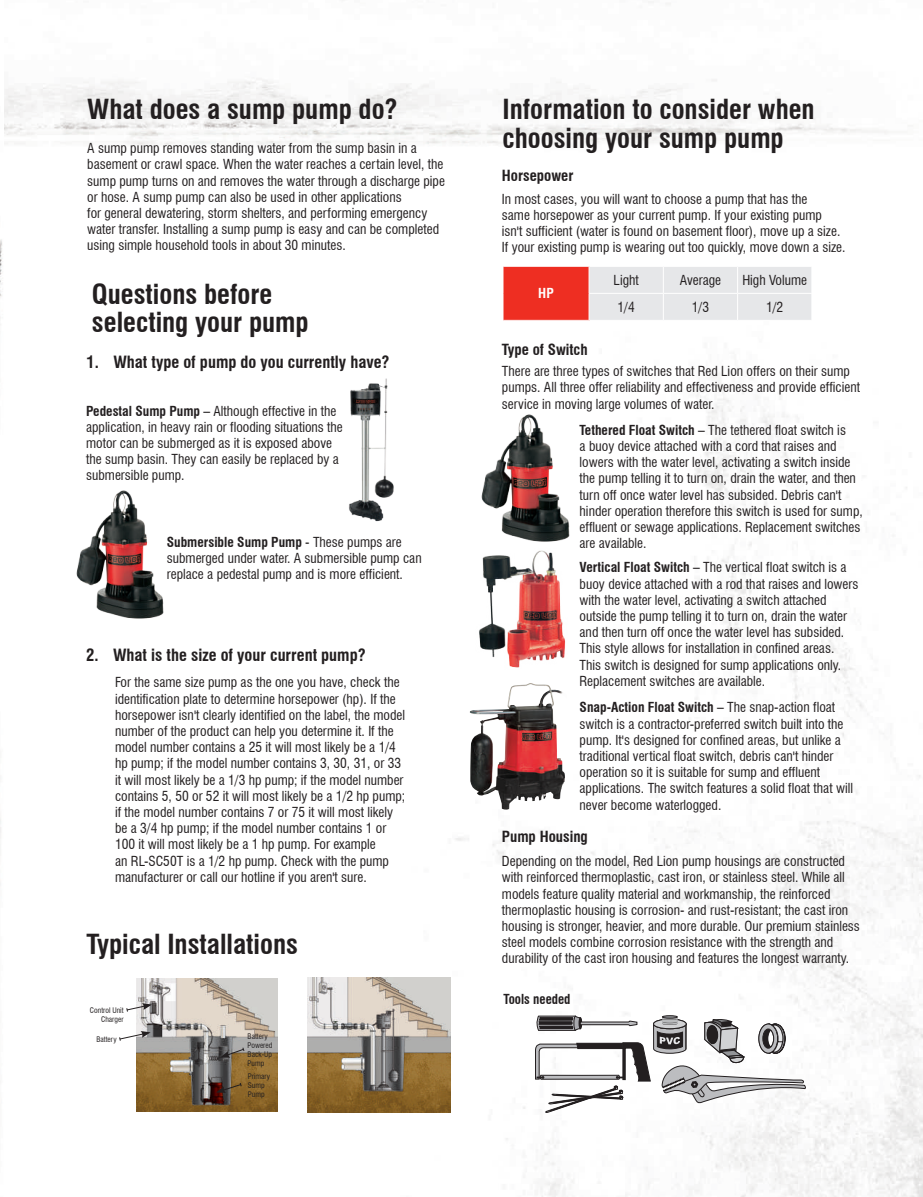
<style>
.page{position:relative;width:923px;height:1197px;background:#fff}
.page>*{position:absolute;margin:0;border:0;box-sizing:border-box;transform-origin:0 0}
.t1{font:700 condensed 27px/28.5px "Swiss 721 BT";color:#231f20}
.t2{font:700 condensed 16.5px "Swiss 721 BT";color:#231f20}
.t3{font:700 condensed 15px "Swiss 721 BT";color:#231f20}
.t4{font:condensed 13.5px/16.2px "Swiss 721 BT";color:#231f20}
.t5{font:700 condensed 13.5px "Swiss 721 BT";color:#231f20;scale:.96 1}
.t6{font:700 condensed 13.5px "Swiss 721 BT";color:#fff}
.t7{font:condensed 7.5px/9px "Swiss 721 BT";color:#231f20}
.s1{font-weight:700}
</style>
<div class="page">
<img style="left:4px;top:1px;width:919px;height:1195px">
<img style="left:343px;top:376px;width:52px;height:147px">
<img style="left:0;top:239px;width:3px;height:646px">
<div style="left:503px;top:266px;width:86px;height:54px;background:#ee2e22"></div>
<hr style="left:502px;top:266px;width:87px;height:1px;background:#fff">
<svg style="left:502px;top:267px;width:1px;height:53px"></svg>
<div style="left:588px;top:266px;width:224px;height:54px;background:#e6e7e9"></div>
<hr style="left:502px;top:320px;width:87px;height:1px;background:#fff">
<hr style="left:589px;top:320px;width:74px;height:1px;background:#fff">
<hr style="left:663px;top:320px;width:74px;height:1px;background:#fff">
<hr style="left:737px;top:320px;width:75px;height:1px;background:#fff">
<img style="left:470px;top:543px;width:100px;height:126px">
<img style="left:72px;top:487px;width:101px;height:138px">
<img style="left:478px;top:410px;width:100px;height:139px">
<img style="left:137px;top:978px;width:141px;height:133px">
<svg style="left:220px;top:1046px;width:25px;height:11px"></svg>
<svg style="left:216px;top:1082px;width:26px;height:10px"></svg>
<svg style="left:119px;top:1031px;width:32px;height:10px"></svg>
<svg style="left:126px;top:1003px;width:26px;height:9px"></svg>
<img style="left:307px;top:977px;width:143px;height:135px">
<svg style="left:535px;top:1015px;width:270px;height:97px"></svg>
<img style="left:470px;top:683px;width:97px;height:126px">
<h1 class="t1" style="left:87px;top:95px;width:312px">What does a sump pump do?</h1>
<p class="t4" style="left:87px;top:140px;width:359px">A sump pump removes standing water from the sump basin in a basement or crawl space. When the water reaches a certain level, the sump pump turns on and removes the water through a discharge pipe or hose. A sump pump can also be used in other applications<br>for general dewatering, storm shelters, and performing emergency water transfer. Installing a sump pump is easy and can be completed using simple household tools in about 30 minutes.</p>
<h1 class="t1" style="left:92px;top:279px;width:218px">Questions before selecting your pump</h1>
<p class="t2" style="left:86px;top:352px;width:305px">1. What type of pump do you currently have?</p>
<p class="t4" style="left:86px;top:402px;width:258px"><span class="s1">Pedestal Sump Pump</span> – Although effective in the application, in heavy rain or flooding situations the motor can be submerged as it is exposed above the sump basin. They can easily be replaced by a submersible pump.</p>
<p class="t4" style="left:167px;top:534px;width:256px"><span class="s1">Submersible Sump Pump</span> - These pumps are submerged under water. A submersible pump can replace a pedestal pump and is more efficient.</p>
<p class="t2" style="left:86px;top:645px;width:281px">2. What is the size of your current pump?</p>
<p class="t4" style="left:115px;top:674px;width:292px">For the same size pump as the one you have, check the identification plate to determine horsepower (hp). If the horsepower isn't clearly identified on the label, the model number of the product can help you determine it. If the model number contains a 25 it will most likely be a 1/4 hp pump; if the model number contains 3, 30, 31, or 33 it will most likely be a 1/3 hp pump; if the model number contains 5, 50 or 52 it will most likely be a 1/2 hp pump; if the model number contains 7 or 75 it will most likely be a 3/4 hp pump; if the model number contains 1 or 100 it will most likely be a 1 hp pump. For example<br>an RL-SC50T is a 1/2 hp pump. Check with the pump manufacturer or call our hotline if you aren't sure.</p>
<h1 class="t1" style="left:86px;top:929px;width:213px">Typical Installations</h1>
<p class="t7" style="left:90px;top:1005px;width:35px;text-align:right">Control Unit<br>Charger</p>
<p class="t7" style="left:97px;top:1034px;width:22px">Battery</p>
<p class="t7" style="left:248px;top:1031px;width:26px">Battery<br>Powered<br>Back-Up<br>Pump</p>
<p class="t7" style="left:248px;top:1071px;width:24px">Primary<br>Sump<br>Pump</p>
<h1 class="t1" style="left:502px;top:95px;width:314px">Information to consider when choosing your sump pump</h1>
<p class="t3" style="left:502px;top:167px;width:73px">Horsepower</p>
<p class="t4" style="left:502px;top:191px;width:345px">In most cases, you will want to choose a pump that has the<br>same horsepower as your current pump. If your existing pump isn't sufficient (water is found on basement floor), move up a size.<br>If your existing pump is wearing out too quickly, move down a size.</p>
<p class="t6" style="left:538px;top:285px;width:17px">HP</p>
<p class="t4" style="left:613px;top:272px;width:27px">Light</p>
<p class="t4" style="left:680px;top:272px;width:43px">Average</p>
<p class="t4" style="left:742px;top:272px;width:66px">High Volume</p>
<p class="t4" style="left:617px;top:299px;width:19px">1/4</p>
<p class="t4" style="left:692px;top:299px;width:19px">1/3</p>
<p class="t4" style="left:766px;top:299px;width:19px">1/2</p>
<p class="t3" style="left:502px;top:341px;width:87px">Type of Switch</p>
<p class="t4" style="left:502px;top:363px;width:360px">There are three types of switches that Red Lion offers on their sump pumps. All three offer reliability and effectiveness and provide efficient service in moving large volumes of water.</p>
<p class="t4" style="left:579px;top:422px;width:285px"><span class="s1">Tethered Float Switch</span> – The tethered float switch is<br>a buoy device attached with a cord that raises and lowers with the water level, activating a switch inside the pump telling it to turn on, drain the water, and then turn off once water level has subsided. Debris can't hinder operation therefore this switch is used for sump, effluent or sewage applications. Replacement switches are available.</p>
<p class="t4" style="left:579px;top:559px;width:280px"><span class="s1">Vertical Float Switch</span> – The vertical float switch is a buoy device attached with a rod that raises and lowers with the water level, activating a switch attached outside the pump telling it to turn on, drain the water and then turn off once the water level has subsided.<br>This style allows for installation in confined areas.<br>This switch is designed for sump applications only.<br>Replacement switches are available.</p>
<p class="t4" style="left:579px;top:699px;width:275px"><span class="s1">Snap-Action Float Switch</span> – The snap-action float switch is a contractor-preferred switch built into the pump. It's designed for confined areas, but unlike a traditional vertical float switch, debris can't hinder operation so it is suitable for sump and effluent applications. The switch features a solid float that will never become waterlogged.</p>
<p class="t3" style="left:502px;top:827px;width:87px">Pump Housing</p>
<p class="t4" style="left:502px;top:853px;width:359px">Depending on the model, Red Lion pump housings are constructed with reinforced thermoplastic, cast iron, or stainless steel. While all models feature quality material and workmanship, the reinforced thermoplastic housing is corrosion- and rust-resistant; the cast iron housing is stronger, heavier, and more durable. Our premium stainless steel models combine corrosion resistance with the strength and durability of the cast iron housing and features the longest warranty.</p>
<p class="t5" style="left:503px;top:991px;width:71px">Tools needed</p>
</div>
